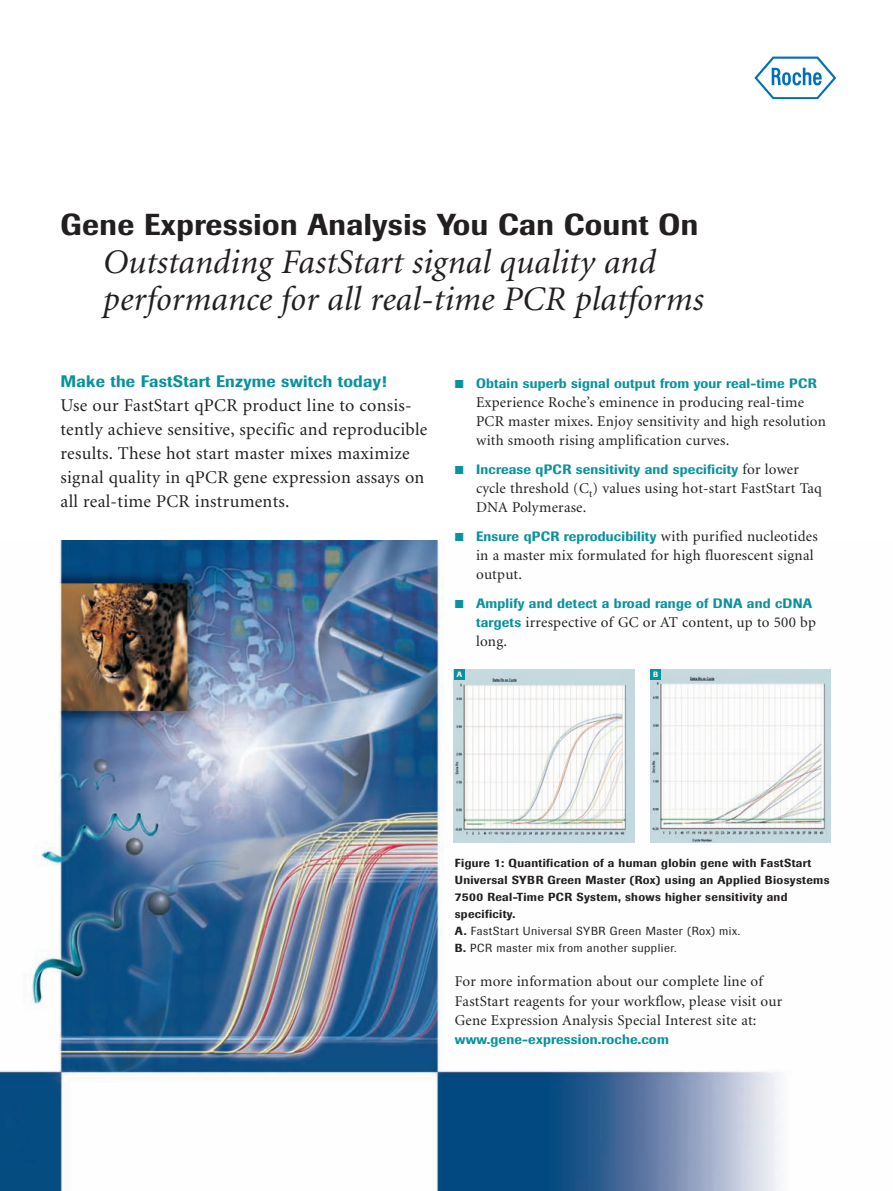
<style>
.page{position:relative;width:893px;height:1191px;background:#fff}
.page>*{position:absolute;margin:0;border:0;box-sizing:border-box;transform-origin:0 0}
.t1{font:italic 34.5px/37.5px "Minion";letter-spacing:.005em;color:#231f20}
.t2{font:500 30px "Imago";letter-spacing:.015em;color:#231f20}
.t3{font:18px/23.9px "Minion";letter-spacing:.015em;color:#231f20}
.t4{font:500 16.5px "Imago";letter-spacing:.015em;color:#09929e}
.t5{font:15px/19.2px "Minion";letter-spacing:.015em;color:#231f20}
.t6{font:500 13.5px "Imago";letter-spacing:.015em;color:#09929e}
.t7{font:500 11.7px/17px "Imago";letter-spacing:.03em;color:#231f20}
.t8{font:500 7.65px "Imago";color:#fff}
.s1{font-family:"Minion";font-weight:400;font-size:15px;color:#231f20}
.s2{font-family:"Imago";font-weight:500;font-size:13.5px;color:#09929e}
.s3{font-weight:400}
</style>
<div class="page">
<svg style="left:754px;top:57px;width:82px;height:42px"></svg>
<img style="left:0;top:540px;width:831px;height:651px">
<img style="left:650px;top:669px;width:181px;height:173px">
<img style="left:454px;top:669px;width:181px;height:173px">
<div style="left:650px;top:669px;width:11px;height:11px;background:#09929e"></div>
<div style="left:454px;top:669px;width:11px;height:11px;background:#09929e"></div>
<svg style="left:455px;top:600px;width:8px;height:8px"></svg>
<h2 class="t2" style="left:61px;top:206px;width:639px">Gene Expression Analysis You Can Count On</h2>
<h1 class="t1" style="left:103px;top:244px;width:602px">Outstanding FastStart signal quality and performance for all real-time PCR platforms</h1>
<p class="t4" style="left:61px;top:371px;width:327px">Make the FastStart Enzyme switch today!</p>
<p class="t3" style="left:61px;top:394px;width:368px">Use our FastStart qPCR product line to consis&shy;tently achieve sensitive, specific and reproducible results. These hot start master mixes maximize signal quality in qPCR gene expression assays on all real-time PCR instruments.</p>
<p class="t6" style="left:476px;top:375px;width:342px">Obtain superb signal output from your real-time PCR</p>
<p class="t5" style="left:476px;top:393px;width:351px">Experience Roche’s eminence in producing real-time<br>PCR master mixes. Enjoy sensitivity and high resolution with smooth rising amplification curves.</p>
<p class="t6" style="left:476px;top:461px;width:324px">Increase qPCR sensitivity and specificity <span class="s1">for lower</span></p>
<p class="t5" style="left:476px;top:479px;width:347px">cycle threshold (C<sub>t</sub>) values using hot-start FastStart Taq<br>DNA Polymerase.</p>
<p class="t6" style="left:476px;top:528px;width:343px">Ensure qPCR reproducibility <span class="s1">with purified nucleotides</span></p>
<p class="t5" style="left:476px;top:546px;width:339px">in a master mix formulated for high fluorescent signal output.</p>
<p class="t6" style="left:476px;top:595px;width:338px">Amplify and detect a broad range of DNA and cDNA</p>
<p class="t5" style="left:476px;top:613px;width:341px"><span class="s2">targets</span> irrespective of GC or AT content, up to 500 bp long.</p>
<p class="t8" style="left:457px;top:669px;width:7px">A</p>
<p class="t8" style="left:653px;top:669px;width:7px">B</p>
<p class="t7" style="left:455px;top:854px;width:376px">Figure 1: Quantification of a human globin gene with FastStart Universal SYBR Green Master (Rox) using an Applied Biosystems 7500 Real-Time PCR System, shows higher sensitivity and specificity.<br>A. <span class="s3">FastStart Universal SYBR Green Master (Rox) mix.<br></span>B. <span class="s3">PCR master mix from another supplier.</span></p>
<p class="t5" style="left:455px;top:972px;width:329px">For more information about our complete line of<br>FastStart reagents for your workflow, please visit our<br>Gene Expression Analysis Special Interest site at:</p>
<p class="t6" style="left:455px;top:1031px;width:216px">www.gene-expression.roche.com</p>
</div>
